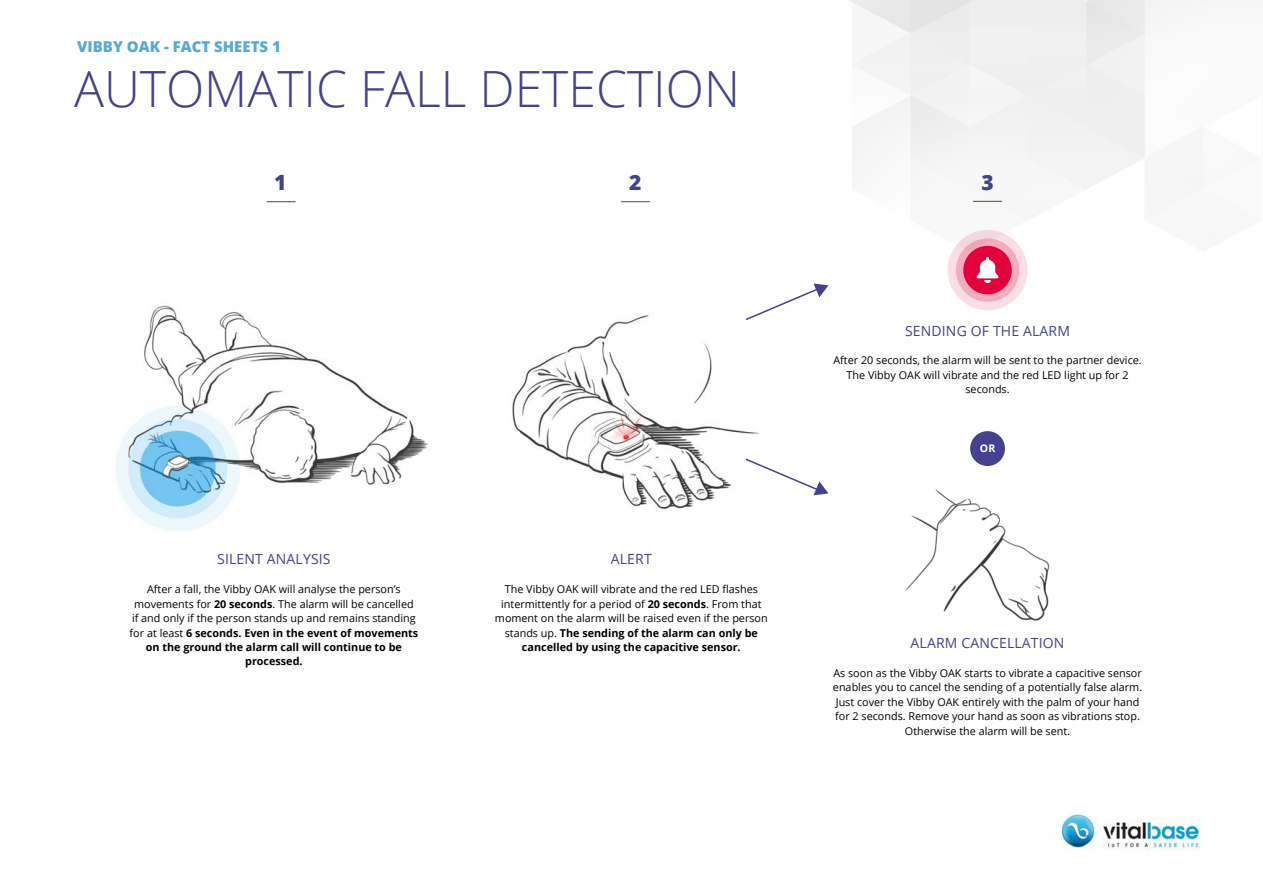
<style>
.page{position:relative;width:1263px;height:893px;background:#fff}
.page>*{position:absolute;margin:0;border:0;box-sizing:border-box;transform-origin:0 0}
.t1{font:300 49.95px "Open Sans";color:#44428e}
.t2{font:800 21px "Open Sans";color:#44428e}
.t3{font:800 15px "Open Sans";color:#56aad8}
.t4{font:14.1px "Open Sans";letter-spacing:.01em;color:#44428e}
.t5{font:10.8px/14.4px "Open Sans";color:#000;text-align:center}
.t6{font:700 10.5px "Open Sans";color:#fff}
.s1{font-weight:700}
</style>
<div class="page">
<img style="left:116px;top:305px;width:312px;height:226px">
<img style="left:512px;top:315px;width:248px;height:195px">
<div style="left:947px;top:230px;width:80px;height:80px;background:#fbdee5;border-radius:50%"></div>
<svg style="left:956px;top:238px;width:63px;height:64px"></svg>
<div style="left:963px;top:246px;width:49px;height:48px;background:#e4003a;border-radius:50%"></div>
<svg style="left:976px;top:257px;width:22px;height:26px"></svg>
<div style="left:970px;top:431px;width:35px;height:35px;background:#44428e;border-radius:50%"></div>
<img style="left:905px;top:489px;width:145px;height:132px">
<svg style="left:267px;top:201px;width:29px;height:1px"></svg>
<svg style="left:621px;top:201px;width:29px;height:1px"></svg>
<svg style="left:973px;top:201px;width:29px;height:1px"></svg>
<svg style="left:744px;top:283px;width:84px;height:38px"></svg>
<svg style="left:744px;top:457px;width:84px;height:38px"></svg>
<img style="left:1061px;top:813px;width:140px;height:38px">
<h3 class="t3" style="left:77px;top:35px;width:205px">VIBBY OAK - FACT SHEETS 1</h3>
<h1 class="t1" style="left:74px;top:55px;width:667px">AUTOMATIC FALL DETECTION</h1>
<h2 class="t2" style="left:274px;top:166px;width:14px">1</h2>
<h2 class="t2" style="left:629px;top:166px;width:14px">2</h2>
<h2 class="t2" style="left:981px;top:166px;width:14px">3</h2>
<h3 class="t4" style="left:905px;top:322px;width:167px">SENDING OF THE ALARM</h3>
<p class="t5" style="left:833px;top:353px;width:310px">After 20 seconds, the alarm will be sent to the partner device.<br>The Vibby OAK will vibrate and the red LED light up for 2 seconds.</p>
<h3 class="t4" style="left:217px;top:550px;width:115px">SILENT ANALYSIS</h3>
<h3 class="t4" style="left:611px;top:550px;width:42px">ALERT</h3>
<p class="t5" style="left:130px;top:582px;width:290px">After a fall, the Vibby OAK will analyse the person’s movements for <span class="s1">20 seconds</span>. The alarm will be cancelled if and only if the person stands up and remains standing for at least <span class="s1">6 seconds. Even in the event of movements on the ground the alarm call will continue to be processed.</span></p>
<p class="t5" style="left:495px;top:582px;width:274px">The Vibby OAK will vibrate and the red LED flashes intermittently for a period of <span class="s1">20 seconds</span>. From that moment on the alarm will be raised even if the person stands up. <span class="s1">The sending of the alarm can only be cancelled by using the capacitive sensor.</span></p>
<p class="t6" style="left:980px;top:441px;width:17px">OR</p>
<h3 class="t4" style="left:910px;top:633px;width:155px">ALARM CANCELLATION</h3>
<p class="t5" style="left:833px;top:665px;width:311px">As soon as the Vibby OAK starts to vibrate a capacitive sensor enables you to cancel the sending of a potentially false alarm.<br>Just cover the Vibby OAK entirely with the palm of your hand for 2 seconds. Remove your hand as soon as vibrations stop.<br>Otherwise the alarm will be sent.</p>
</div>
